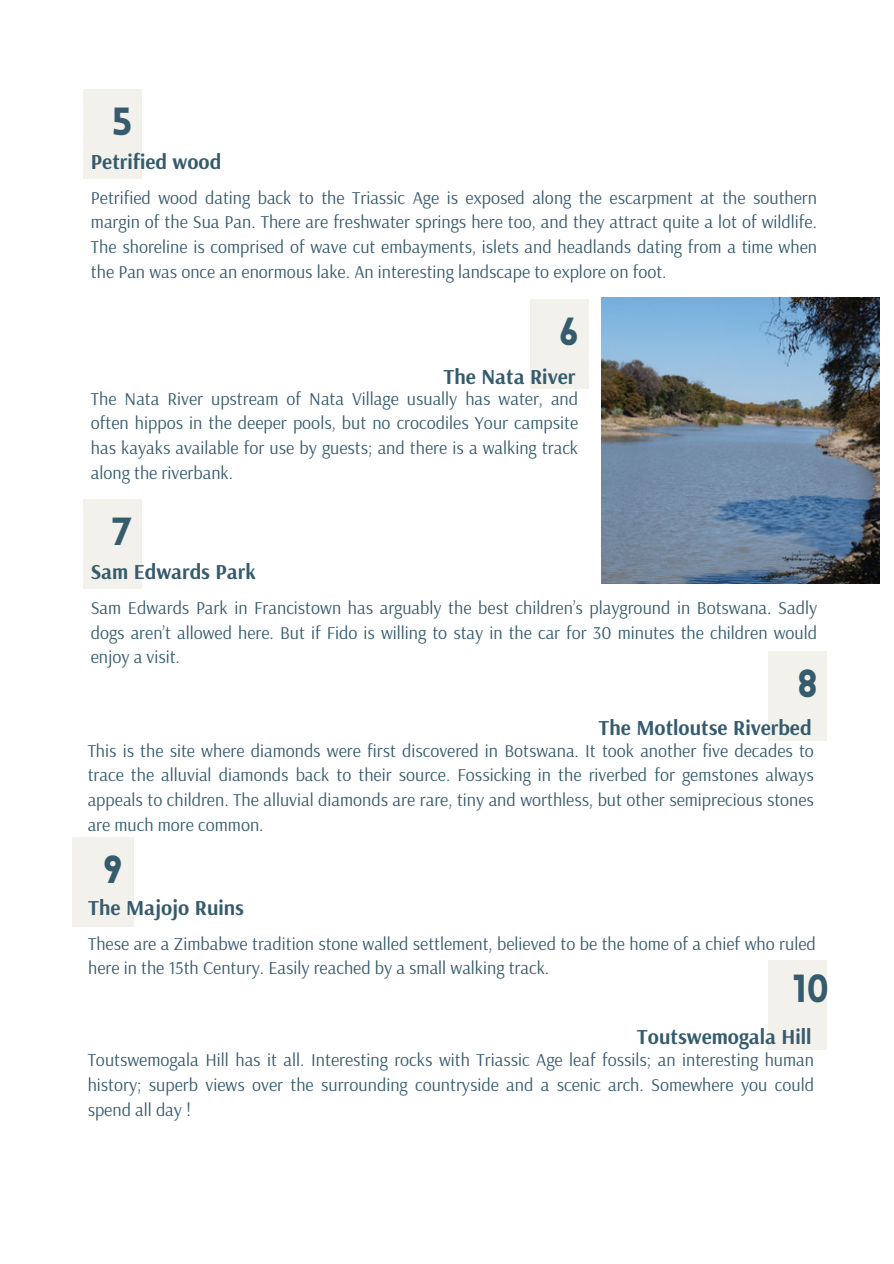
<style>
.page{position:relative;width:894px;height:1264px;background:#fff}
.page>*{position:absolute;margin:0;border:0;box-sizing:border-box;transform-origin:0 0}
.t1{font:900 38.4px "Lovelo";color:#365b6d}
.t2{font:700 21.3px "Arsenal";color:#365b6d}
.t3{font:18px/24.8px "Arsenal";color:#365b6d;text-align:justify}
</style>
<div class="page">
<img style="left:601px;top:297px;width:277px;height:286px">
<div style="left:83px;top:89px;width:58px;height:89px;background:#f2f1ec"></div>
<div style="left:530px;top:299px;width:58px;height:89px;background:#f2f1ec"></div>
<div style="left:83px;top:499px;width:58px;height:89px;background:#f2f1ec"></div>
<div style="left:73px;top:837px;width:61px;height:89px;background:#f2f1ec"></div>
<div style="left:768px;top:651px;width:59px;height:89px;background:#f2f1ec"></div>
<div style="left:768px;top:960px;width:59px;height:89px;background:#f2f1ec"></div>
<h1 class="t1" style="left:112px;top:106px;width:22px">5</h1>
<p class="t2" style="left:91px;top:147px;width:132px">Petrified wood</p>
<p class="t3" style="left:91px;top:185px;width:727px">Petrified wood dating back to the Triassic Age is exposed along the escarpment at the southern margin of the Sua Pan. There are freshwater springs here too, and they attract quite a lot of wildlife.<br>The shoreline is comprised of wave cut embayments, islets and headlands dating from a time when the Pan was once an enormous lake. An interesting landscape to explore on foot.</p>
<p class="t1" style="left:559px;top:316px;width:21px">6</p>
<p class="t2" style="left:443px;top:362px;width:133px">The Nata River</p>
<h1 class="t3" style="left:91px;top:385px;width:488px">The Nata River upstream of Nata Village usually has water, and often hippos in the deeper pools, but no crocodiles Your campsite has kayaks available for use by guests; and there is a walking track along the riverbank.</h1>
<p class="t1" style="left:112px;top:516px;width:20px">7</p>
<p class="t2" style="left:91px;top:557px;width:166px">Sam Edwards Park</p>
<p class="t3" style="left:91px;top:594px;width:727px">Sam Edwards Park in Francistown has arguably the best children’s playground in Botswana. Sadly dogs aren’t allowed here. But if Fido is willing to stay in the car for 30 minutes the children would enjoy a visit.</p>
<p class="t1" style="left:797px;top:668px;width:22px">8</p>
<p class="t2" style="left:598px;top:713px;width:214px">The Motloutse Riverbed</p>
<h1 class="t3" style="left:88px;top:737px;width:727px">This is the site where diamonds were first discovered in Botswana. It took another five decades to trace the alluvial diamonds back to their source. Fossicking in the riverbed for gemstones always appeals to children. The alluvial diamonds are rare, tiny and worthless, but other semiprecious stones are much more common.</h1>
<h1 class="t1" style="left:103px;top:853px;width:21px">9</h1>
<p class="t2" style="left:88px;top:893px;width:157px">The Majojo Ruins</p>
<h1 class="t3" style="left:88px;top:930px;width:729px">These are a Zimbabwe tradition stone walled settlement, believed to be the home of a chief who ruled here in the 15th Century. Easily reached by a small walking track.</h1>
<p class="t1" style="left:792px;top:973px;width:38px">10</p>
<p class="t2" style="left:636px;top:1022px;width:176px">Toutswemogala Hill</p>
<h1 class="t3" style="left:88px;top:1046px;width:727px">Toutswemogala Hill has it all. Interesting rocks with Triassic Age leaf fossils; an interesting human history; superb views over the surrounding countryside and a scenic arch. Somewhere you could spend all day !</h1>
</div>
